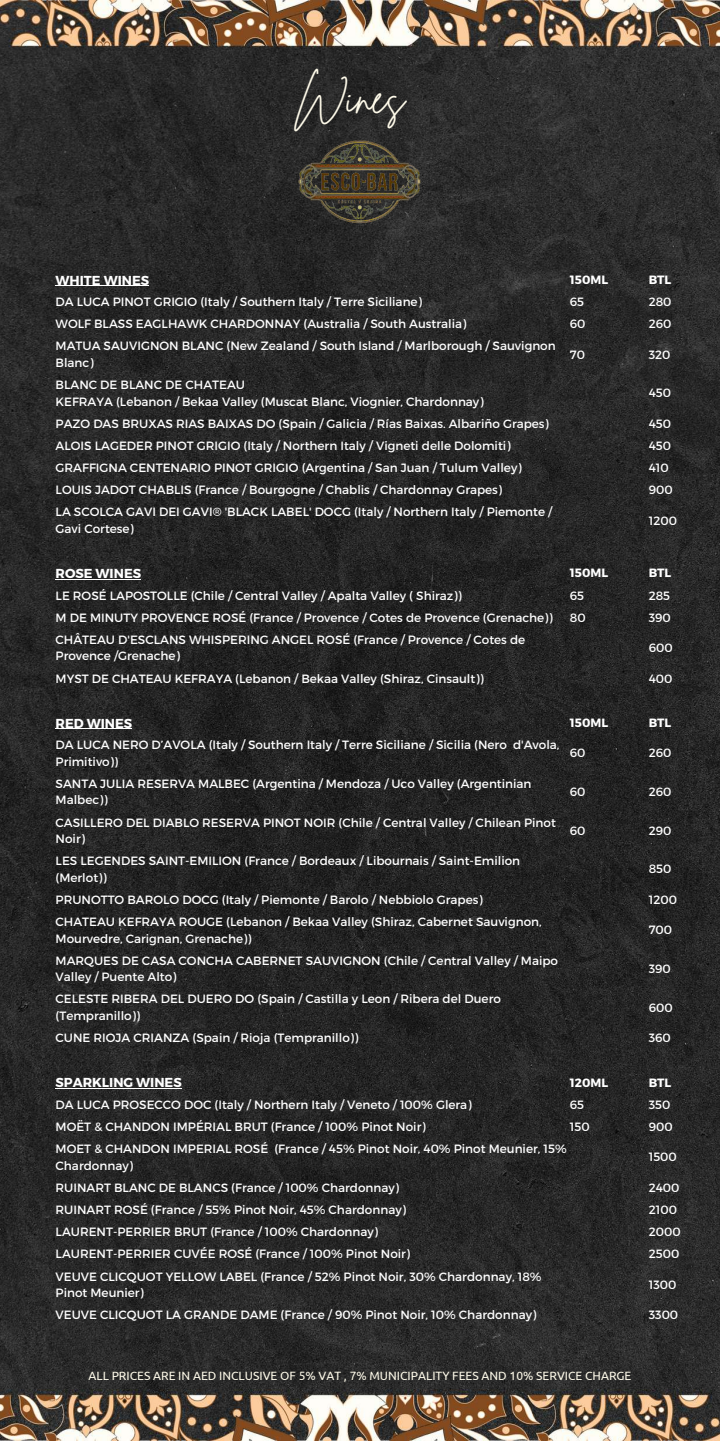
<style>
.page{position:relative;width:720px;height:1441px;background:#fff}
.page>*{position:absolute;margin:0;border:0;box-sizing:border-box;transform-origin:0 0}
.t1{font:44.8px "Brittany Signature";color:#fffbea}
.t2{font:700 13px "Montserrat";color:#fff}
.t3{font:12px/16.5px "Montserrat";color:#fff}
.t4{font:12px "Ubuntu";color:#fffbea}
.t5{font:700 12px "Montserrat";color:#fff}
</style>
<div class="page">
<img style="left:0;top:0;width:720px;height:1440px">
<img style="left:288px;top:125px;width:144px;height:112px">
<hr style="left:56px;top:285px;width:93px;height:1px;background:#fff">
<hr style="left:56px;top:578px;width:85px;height:1px;background:#fff">
<hr style="left:56px;top:728px;width:76px;height:1px;background:#fff">
<hr style="left:56px;top:1087px;width:126px;height:1px;background:#fff">
<h1 class="t1" style="left:294px;top:68px;width:112px">Wines</h1>
<p class="t2" style="left:56px;top:271px;width:95px">WHITE WINES</p>
<p class="t5" style="left:570px;top:272px;width:40px">150ML</p>
<p class="t5" style="left:649px;top:272px;width:24px">BTL</p>
<p class="t3" style="left:56px;top:293px;width:368px">DA LUCA PINOT GRIGIO (Italy / Southern Italy / Terre Siciliane)</p>
<p class="t3" style="left:570px;top:293px;width:16px">65</p>
<p class="t3" style="left:649px;top:293px;width:24px">280</p>
<p class="t3" style="left:56px;top:315px;width:412px">WOLF BLASS EAGLHAWK CHARDONNAY (Australia / South Australia)</p>
<p class="t3" style="left:570px;top:315px;width:17px">60</p>
<p class="t3" style="left:649px;top:315px;width:24px">260</p>
<p class="t3" style="left:56px;top:337px;width:502px">MATUA SAUVIGNON BLANC (New Zealand / South Island / Marlborough / Sauvignon<br>Blanc)</p>
<p class="t3" style="left:570px;top:345px;width:17px">70</p>
<p class="t3" style="left:649px;top:345px;width:23px">320</p>
<p class="t3" style="left:56px;top:376px;width:429px">BLANC DE BLANC DE CHATEAU<br>KEFRAYA (Lebanon / Bekaa Valley (Muscat Blanc, Viognier, Chardonnay)</p>
<p class="t3" style="left:649px;top:384px;width:24px">450</p>
<p class="t3" style="left:56px;top:414px;width:495px">PAZO DAS BRUXAS RIAS BAIXAS DO (Spain / Galicia / Rías Baixas. Albariño Grapes)</p>
<p class="t3" style="left:649px;top:414px;width:24px">450</p>
<p class="t3" style="left:56px;top:437px;width:456px">ALOIS LAGEDER PINOT GRIGIO (Italy / Northern Italy / Vigneti delle Dolomiti)</p>
<p class="t3" style="left:649px;top:437px;width:24px">450</p>
<p class="t3" style="left:56px;top:459px;width:467px">GRAFFIGNA CENTENARIO PINOT GRIGIO (Argentina / San Juan / Tulum Valley)</p>
<p class="t3" style="left:649px;top:459px;width:22px">410</p>
<p class="t3" style="left:56px;top:481px;width:448px">LOUIS JADOT CHABLIS (France / Bourgogne / Chablis / Chardonnay Grapes)</p>
<p class="t3" style="left:649px;top:481px;width:25px">900</p>
<p class="t3" style="left:56px;top:503px;width:498px">LA SCOLCA GAVI DEI GAVI® 'BLACK LABEL' DOCG (Italy / Northern Italy / Piemonte /<br>Gavi Cortese)</p>
<p class="t3" style="left:649px;top:511px;width:30px">1200</p>
<p class="t2" style="left:56px;top:565px;width:87px">ROSE WINES</p>
<p class="t5" style="left:570px;top:565px;width:40px">150ML</p>
<p class="t5" style="left:649px;top:565px;width:24px">BTL</p>
<p class="t3" style="left:56px;top:586px;width:408px">LE ROSÉ LAPOSTOLLE (Chile / Central Valley / Apalta Valley ( Shiraz))</p>
<p class="t3" style="left:570px;top:586px;width:16px">65</p>
<p class="t3" style="left:649px;top:586px;width:23px">285</p>
<p class="t3" style="left:56px;top:608px;width:499px">M DE MINUTY PROVENCE ROSÉ (France / Provence / Cotes de Provence (Grenache))</p>
<p class="t3" style="left:570px;top:608px;width:17px">80</p>
<p class="t3" style="left:649px;top:608px;width:24px">390</p>
<p class="t3" style="left:56px;top:630px;width:471px">CHÂTEAU D'ESCLANS WHISPERING ANGEL ROSÉ (France / Provence / Cotes de<br>Provence /Grenache)</p>
<p class="t3" style="left:649px;top:639px;width:25px">600</p>
<p class="t3" style="left:56px;top:669px;width:430px">MYST DE CHATEAU KEFRAYA (Lebanon / Bekaa Valley (Shiraz, Cinsault))</p>
<p class="t3" style="left:649px;top:669px;width:25px">400</p>
<p class="t2" style="left:56px;top:714px;width:78px">RED WINES</p>
<p class="t5" style="left:570px;top:714px;width:40px">150ML</p>
<p class="t5" style="left:649px;top:714px;width:24px">BTL</p>
<p class="t3" style="left:56px;top:736px;width:505px">DA LUCA NERO D’AVOLA (Italy / Southern Italy / Terre Siciliane / Sicilia (Nero d'Avola,<br>Primitivo))</p>
<p class="t3" style="left:570px;top:744px;width:17px">60</p>
<p class="t3" style="left:649px;top:744px;width:24px">260</p>
<p class="t3" style="left:56px;top:774px;width:478px">SANTA JULIA RESERVA MALBEC (Argentina / Mendoza / Uco Valley (Argentinian<br>Malbec))</p>
<p class="t3" style="left:570px;top:782px;width:17px">60</p>
<p class="t3" style="left:649px;top:782px;width:24px">260</p>
<p class="t3" style="left:56px;top:813px;width:502px">CASILLERO DEL DIABLO RESERVA PINOT NOIR (Chile / Central Valley / Chilean Pinot<br>Noir)</p>
<p class="t3" style="left:570px;top:821px;width:17px">60</p>
<p class="t3" style="left:649px;top:821px;width:24px">290</p>
<p class="t3" style="left:56px;top:852px;width:466px">LES LEGENDES SAINT-EMILION (France / Bordeaux / Libournais / Saint-Emilion (Merlot))</p>
<p class="t3" style="left:649px;top:860px;width:24px">850</p>
<p class="t3" style="left:56px;top:890px;width:428px">PRUNOTTO BAROLO DOCG (Italy / Piemonte / Barolo / Nebbiolo Grapes)</p>
<p class="t3" style="left:649px;top:890px;width:30px">1200</p>
<p class="t3" style="left:56px;top:912px;width:488px">CHATEAU KEFRAYA ROUGE (Lebanon / Bekaa Valley (Shiraz, Cabernet Sauvignon,<br>Mourvedre, Carignan, Grenache))</p>
<p class="t3" style="left:649px;top:921px;width:25px">700</p>
<p class="t3" style="left:56px;top:951px;width:504px">MARQUES DE CASA CONCHA CABERNET SAUVIGNON (Chile / Central Valley / Maipo<br>Valley / Puente Alto)</p>
<p class="t3" style="left:649px;top:959px;width:24px">390</p>
<p class="t3" style="left:56px;top:990px;width:447px">CELESTE RIBERA DEL DUERO DO (Spain / Castilla y Leon / Ribera del Duero (Tempranillo))</p>
<p class="t3" style="left:649px;top:998px;width:25px">600</p>
<p class="t3" style="left:56px;top:1028px;width:304px">CUNE RIOJA CRIANZA (Spain / Rioja (Tempranillo))</p>
<p class="t3" style="left:649px;top:1028px;width:24px">360</p>
<p class="t2" style="left:56px;top:1073px;width:128px">SPARKLING WINES</p>
<p class="t5" style="left:570px;top:1074px;width:40px">120ML</p>
<p class="t5" style="left:649px;top:1074px;width:24px">BTL</p>
<p class="t3" style="left:56px;top:1095px;width:417px">DA LUCA PROSECCO DOC (Italy / Northern Italy / Veneto / 100% Glera)</p>
<p class="t3" style="left:570px;top:1095px;width:16px">65</p>
<p class="t3" style="left:649px;top:1095px;width:23px">350</p>
<p class="t3" style="left:56px;top:1117px;width:371px">MOËT &amp; CHANDON IMPÉRIAL BRUT (France / 100% Pinot Noir)</p>
<p class="t3" style="left:570px;top:1117px;width:21px">150</p>
<p class="t3" style="left:649px;top:1117px;width:25px">900</p>
<p class="t3" style="left:56px;top:1139px;width:513px">MOET &amp; CHANDON IMPERIAL ROSÉ (France / 45% Pinot Noir, 40% Pinot Meunier, 15%<br>Chardonnay)</p>
<p class="t3" style="left:649px;top:1147px;width:30px">1500</p>
<p class="t3" style="left:56px;top:1178px;width:345px">RUINART BLANC DE BLANCS (France / 100% Chardonnay)</p>
<p class="t3" style="left:649px;top:1178px;width:32px">2400</p>
<p class="t3" style="left:56px;top:1200px;width:352px">RUINART ROSÉ (France / 55% Pinot Noir, 45% Chardonnay)</p>
<p class="t3" style="left:649px;top:1200px;width:30px">2100</p>
<p class="t3" style="left:56px;top:1222px;width:324px">LAURENT-PERRIER BRUT (France / 100% Chardonnay)</p>
<p class="t3" style="left:649px;top:1222px;width:33px">2000</p>
<p class="t3" style="left:56px;top:1244px;width:356px">LAURENT-PERRIER CUVÉE ROSÉ (France / 100% Pinot Noir)</p>
<p class="t3" style="left:649px;top:1244px;width:32px">2500</p>
<p class="t3" style="left:56px;top:1267px;width:487px">VEUVE CLICQUOT YELLOW LABEL (France / 52% Pinot Noir, 30% Chardonnay, 18%<br>Pinot Meunier)</p>
<p class="t3" style="left:649px;top:1275px;width:29px">1300</p>
<p class="t3" style="left:56px;top:1305px;width:482px">VEUVE CLICQUOT LA GRANDE DAME (France / 90% Pinot Noir, 10% Chardonnay)</p>
<p class="t3" style="left:649px;top:1305px;width:31px">3300</p>
<p class="t4" style="left:88px;top:1368px;width:545px">ALL PRICES ARE IN AED INCLUSIVE OF 5% VAT , 7% MUNICIPALITY FEES AND 10% SERVICE CHARGE</p>
</div>
